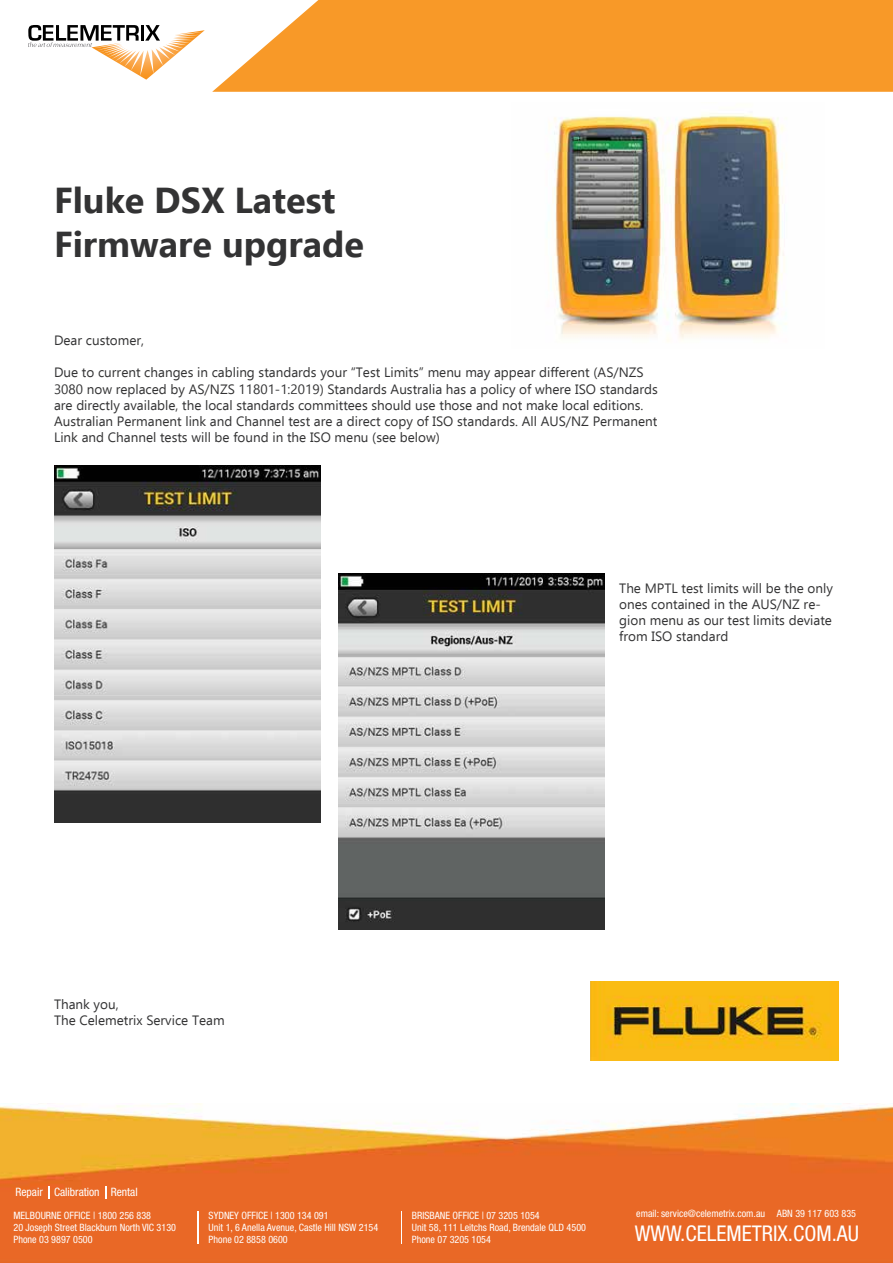
<style>
.page{position:relative;width:893px;height:1263px;background:#fff}
.page>*{position:absolute;margin:0;border:0;box-sizing:border-box;transform-origin:0 0}
.t1{font:700 36px/43.2px "Ebrima";color:#333334}
.t2{font:condensed 21.75px "Helvetica Neue LT Std";color:#fff}
.t3{font:13.5px/16.2px "Ebrima";color:#333334}
.t4{font:condensed 11.55px "Helvetica Neue LT Std";color:#fff}
.t5{font:condensed 10.2px/12.1px "Helvetica Neue LT Std";color:#fff}
</style>
<div class="page">
<svg style="left:212px;top:0;width:681px;height:92px;background:#f8a139"></svg>
<svg style="left:28px;top:25px;width:177px;height:55px"></svg>
<img style="left:0;top:1104px;width:893px;height:159px">
<img style="left:198px;top:1212px;width:1px;height:32px">
<img style="left:401px;top:1211px;width:1px;height:32px">
<svg style="left:105px;top:1186px;width:1px;height:12px"></svg>
<svg style="left:49px;top:1186px;width:1px;height:12px"></svg>
<img style="left:54px;top:465px;width:266px;height:358px">
<img style="left:338px;top:573px;width:266px;height:357px">
<img style="left:590px;top:981px;width:249px;height:80px">
<img style="left:549px;top:113px;width:238px;height:229px">
<h1 class="t1" style="left:54px;top:178px;width:311px">Fluke DSX Latest<br>Firmware upgrade</h1>
<p class="t3" style="left:54px;top:332px;width:92px">Dear customer,</p>
<p class="t3" style="left:54px;top:364px;width:605px">Due to current changes in cabling standards your “Test Limits” menu may appear different (AS/NZS 3080 now replaced by AS/NZS 11801-1:2019) Standards Australia has a policy of where ISO standards are directly available, the local standards committees should use those and not make local editions.<br>Australian Permanent link and Channel test are a direct copy of ISO standards. All AUS/NZ Permanent Link and Channel tests will be found in the ISO menu (see below)</p>
<p class="t3" style="left:54px;top:996px;width:172px">Thank you,<br>The Celemetrix Service Team</p>
<p class="t4" style="left:15px;top:1185px;width:124px">Repair Calibration Rental</p>
<p class="t3" style="left:619px;top:580px;width:215px">The MPTL test limits will be the only ones contained in the AUS/NZ re&shy;gion menu as our test limits deviate from ISO standard</p>
<p class="t5" style="left:13px;top:1209px;width:164px">MELBOURNE OFFICE | 1800 256 838<br>20 Joseph Street Blackburn North VIC 3130<br>Phone 03 9897 0500</p>
<p class="t5" style="left:636px;top:1207px;width:221px">email: service@celemetrix.com.au ABN 39 117 603 835</p>
<p class="t5" style="left:209px;top:1209px;width:171px">SYDNEY OFFICE | 1300 134 091<br>Unit 1, 6 Anella Avenue, Castle Hill NSW 2154<br>Phone 02 8858 0600</p>
<p class="t5" style="left:412px;top:1209px;width:176px">BRISBANE OFFICE | 07 3205 1054<br>Unit 58, 111 Leitchs Road, Brendale QLD 4500<br>Phone 07 3205 1054</p>
<h2 class="t2" style="left:635px;top:1221px;width:226px">WWW.CELEMETRIX.COM.AU</h2>
</div>
